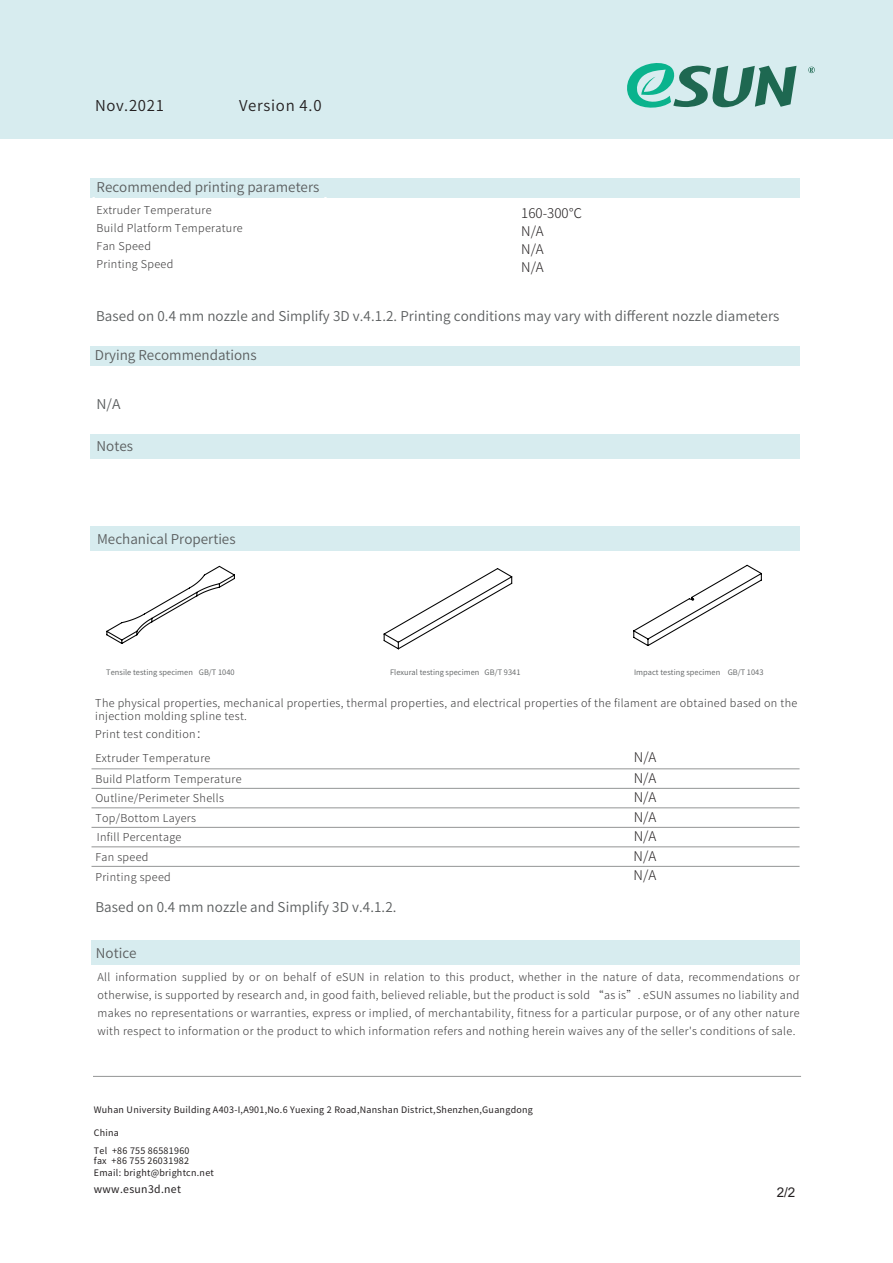
<style>
.page{position:relative;width:893px;height:1263px;background:#fff}
.page>*{position:absolute;margin:0;border:0;box-sizing:border-box;transform-origin:0 0}
.t1{font:15px "Source Han Sans CN";letter-spacing:.05em;color:#231f20}
.t2{font:13.5px "Source Han Sans CN";letter-spacing:.005em;color:#5b5e5f}
.t3{font:13.5px "Source Han Sans CN";letter-spacing:.005em;color:#5b5e5f;scale:1.04 1}
.t4{font:13.5px "Arial";color:#231f20}
.t5{font:300 13.35px/19.5px "Source Han Sans CN";color:#231f20}
.t6{font:300 10.95px/18px "Source Han Sans CN";letter-spacing:.03em;color:#363536}
.t7{font:10.5px "Source Han Sans CN";letter-spacing:.03em;color:#231f20}
.t8{font:9px "Source Han Sans CN";letter-spacing:.03em;color:#231f20}
.t9{font:7.5px "Source Han Sans CN";letter-spacing:.005em;color:#5b5e5f}
</style>
<div class="page">
<div style="left:90px;top:434px;width:710px;height:25px;background:#d7ecef"></div>
<div style="left:0;top:0;width:892px;height:138px;background:#d7ecef"></div>
<svg style="left:627px;top:63px;width:169px;height:45px"></svg>
<svg style="left:808px;top:67px;width:7px;height:6px"></svg>
<hr style="left:93px;top:1076px;width:708px;height:1px;background:#939595">
<div style="left:92px;top:940px;width:708px;height:24px;background:#d7ecef"></div>
<div style="left:90px;top:526px;width:710px;height:24px;background:#d7ecef"></div>
<hr style="left:92px;top:768px;width:708px;height:1px;background:#939595">
<hr style="left:92px;top:788px;width:708px;height:1px;background:#939595">
<hr style="left:92px;top:807px;width:708px;height:1px;background:#939595">
<hr style="left:92px;top:827px;width:708px;height:1px;background:#939595">
<hr style="left:92px;top:846px;width:708px;height:1px;background:#939595">
<hr style="left:92px;top:866px;width:708px;height:1px;background:#939595">
<div style="left:90px;top:178px;width:710px;height:19px;background:#d7ecef"></div>
<div style="left:90px;top:346px;width:710px;height:19px;background:#d7ecef"></div>
<svg style="left:383px;top:568px;width:130px;height:82px"></svg>
<svg style="left:633px;top:564px;width:129px;height:82px"></svg>
<svg style="left:106px;top:565px;width:129px;height:79px"></svg>
<h1 class="t1" style="left:95px;top:97px;width:71px">Nov.2021</h1>
<h1 class="t1" style="left:239px;top:97px;width:84px">Version 4.0</h1>
<p class="t2" style="left:97px;top:179px;width:224px">Recommended printing parameters</p>
<p class="t6" style="left:97px;top:201px;width:117px">Extruder Temperature</p>
<p class="t5" style="left:521px;top:204px;width:62px">160-300℃</p>
<p class="t6" style="left:97px;top:219px;width:148px">Build Platform Temperature</p>
<p class="t5" style="left:521px;top:222px;width:24px">N/A</p>
<p class="t6" style="left:97px;top:237px;width:56px">Fan Speed</p>
<p class="t5" style="left:521px;top:240px;width:24px">N/A</p>
<p class="t6" style="left:97px;top:255px;width:78px">Printing Speed</p>
<p class="t5" style="left:521px;top:258px;width:24px">N/A</p>
<p class="t2" style="left:96px;top:308px;width:685px">Based on 0.4 mm nozzle and Simplify 3D v.4.1.2. Printing conditions may vary with different nozzle diameters</p>
<p class="t2" style="left:95px;top:347px;width:163px">Drying Recommendations</p>
<p class="t3" style="left:96px;top:396px;width:25px">N/A</p>
<p class="t2" style="left:97px;top:439px;width:38px">Notes</p>
<p class="t2" style="left:97px;top:531px;width:140px">Mechanical Properties</p>
<p class="t9" style="left:106px;top:668px;width:130px">Tensile testing specimen GB/T 1040</p>
<p class="t9" style="left:390px;top:668px;width:132px">Flexural testing specimen GB/T 9341</p>
<p class="t9" style="left:634px;top:668px;width:131px">Impact testing specimen GB/T 1043</p>
<p class="t6" style="left:95px;top:696px;width:703px;line-height:13.5px">The physical properties, mechanical properties, thermal properties, and electrical properties of the filament are obtained based on the injection molding spline test.</p>
<p class="t6" style="left:95px;top:725px;width:113px">Print test condition：</p>
<p class="t6" style="left:95px;top:747px;width:148px;line-height:21px">Extruder Temperature<br>Build Platform Temperature</p>
<p class="t6" style="left:95px;top:789px;width:130px;line-height:19.5px">Outline/Perimeter Shells<br>Top/Bottom Layers<br>Infill Percentage</p>
<p class="t6" style="left:95px;top:848px;width:55px">Fan speed</p>
<p class="t5" style="left:634px;top:747px;width:24px;line-height:21px">N/A<br>N/A</p>
<p class="t5" style="left:634px;top:788px;width:24px;text-align:justify">N/A N/A N/A N/A</p>
<p class="t6" style="left:95px;top:868px;width:77px">Printing speed</p>
<p class="t5" style="left:634px;top:866px;width:24px">N/A</p>
<p class="t2" style="left:95px;top:900px;width:303px">Based on 0.4 mm nozzle and Simplify 3D v.4.1.2.</p>
<p class="t2" style="left:96px;top:945px;width:42px">Notice</p>
<p class="t6" style="left:98px;top:968px;width:704px;text-align:justify">All information supplied by or on behalf of eSUN in relation to this product, whether in the nature of data, recommendations or otherwise, is supported by research and, in good faith, believed reliable, but the product is sold “as is”. eSUN assumes no liability and makes no representations or warranties, express or implied, of merchantability, fitness for a particular purpose, or of any other nature with respect to information or the product to which information refers and nothing herein waives any of the seller's conditions of sale.</p>
<p class="t8" style="left:94px;top:1104px;width:441px">Wuhan University Building A403-I,A901,No.6 Yuexing 2 Road,Nanshan District,Shenzhen,Guangdong</p>
<p class="t8" style="left:94px;top:1127px;width:27px">China</p>
<p class="t8" style="left:94px;top:1156px;width:97px">fax +86 755 26031982</p>
<p class="t8" style="left:94px;top:1145px;width:97px">Tel +86 755 86581960</p>
<p class="t8" style="left:94px;top:1168px;width:122px">Email: bright@brightcn.net</p>
<p class="t7" style="left:94px;top:1183px;width:89px">www.esun3d.net</p>
<p class="t4" style="left:777px;top:1183px;width:20px">2/2</p>
</div>
